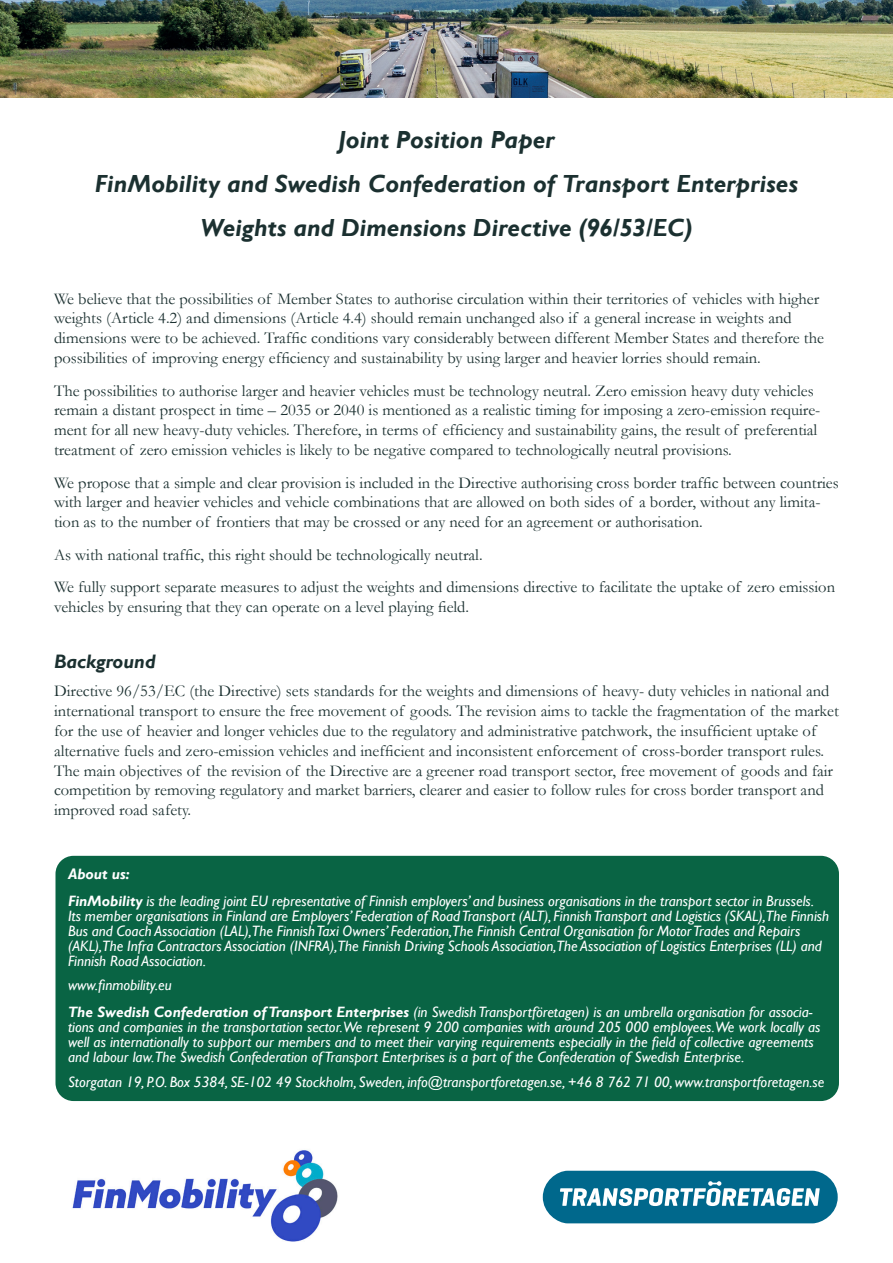
<style>
.page{position:relative;width:893px;height:1263px;background:#fff}
.page>*{position:absolute;margin:0;border:0;box-sizing:border-box;transform-origin:0 0}
.Kapitel_-_underrubri{font:italic 700 24.75px "Gill Sans";letter-spacing:.005em;color:#1b3030}
.Ingress_fet{font:italic 700 19.5px "Gill Sans";color:#1b3030}
.Brödtext{font:16.5px/19.8px "Garamond";color:#1b3030}
.Ingress{font:italic 15px/15px "Gill Sans";color:#fff}
.Brödtext-2{font:italic 15px/15px "Gill Sans";color:#fff}
.Brödtext-3{font:italic 700 15px "Gill Sans";color:#fff}
.s1{font-weight:700}
</style>
<div class="page">
<img style="left:542px;top:1170px;width:282px;height:52px">
<div style="left:543px;top:1171px;width:295px;height:52px;background:#00688c;border-radius:26px"></div>
<svg style="left:560px;top:1181px;width:260px;height:25px"></svg>
<img style="left:0;top:0;width:893px;height:98px">
<img style="left:72px;top:1150px;width:266px;height:92px">
<div style="left:56px;top:856px;width:783px;height:245px;background:#096444;border-radius:18px"></div>
<p class="Kapitel_-_underrubri" style="left:338px;top:125px;width:218px">Joint Position Paper</p>
<p class="Kapitel_-_underrubri" style="left:95px;top:169px;width:705px">FinMobility and Swedish Confederation of Transport Enterprises</p>
<p class="Kapitel_-_underrubri" style="left:200px;top:213px;width:494px">Weights and Dimensions Directive (96/53/EC)</p>
<p class="Brödtext" style="left:54px;top:288px;width:772px">We believe that the possibilities of Member States to authorise circulation within their territories of vehicles with higher weights (Article 4.2) and dimensions (Article 4.4) should remain unchanged also if a general increase in weights and dimensions were to be achieved. Traffic conditions vary considerably between different Member States and therefore the possibilities of improving energy efficiency and sustainability by using larger and heavier lorries should remain.</p>
<p class="Brödtext" style="left:54px;top:380px;width:768px">The possibilities to authorise larger and heavier vehicles must be technology neutral. Zero emission heavy duty vehicles remain a distant prospect in time – 2035 or 2040 is mentioned as a realistic timing for imposing a zero-emission require&shy;ment for all new heavy-duty vehicles. Therefore, in terms of efficiency and sustainability gains, the result of preferential treatment of zero emission vehicles is likely to be negative compared to technologically neutral provisions.</p>
<p class="Brödtext" style="left:54px;top:472px;width:786px">We propose that a simple and clear provision is included in the Directive authorising cross border traffic between countries with larger and heavier vehicles and vehicle combinations that are allowed on both sides of a border, without any limita&shy;tion as to the number of frontiers that may be crossed or any need for an agreement or authorisation.</p>
<p class="Brödtext" style="left:54px;top:544px;width:430px">As with national traffic, this right should be technologically neutral.</p>
<p class="Brödtext" style="left:54px;top:577px;width:783px">We fully support separate measures to adjust the weights and dimensions directive to facilitate the uptake of zero emission vehicles by ensuring that they can operate on a level playing field.</p>
<p class="Ingress_fet" style="left:54px;top:650px;width:103px">Background</p>
<p class="Brödtext" style="left:54px;top:681px;width:786px">Directive 96/53/EC (the Directive) sets standards for the weights and dimensions of heavy- duty vehicles in national and international transport to ensure the free movement of goods. The revision aims to tackle the fragmentation of the market for the use of heavier and longer vehicles due to the regulatory and administrative patchwork, the insufficient uptake of alternative fuels and zero-emission vehicles and inefficient and inconsistent enforcement of cross-border transport rules.<br>The main objectives of the revision of the Directive are a greener road transport sector, free movement of goods and fair competition by removing regulatory and market barriers, clearer and easier to follow rules for cross border transport and improved road safety.</p>
<p class="Brödtext-3" style="left:68px;top:865px;width:63px">About us:</p>
<p class="Ingress" style="left:68px;top:894px;width:763px"><span class="s1">FinMobility</span> is the leading joint EU representative of Finnish employers’ and business organisations in the transport sector in Brussels.<br>Its member organisations in Finland are Employers’ Federation of Road Transport (ALT), Finnish Transport and Logistics (SKAL),The Finnish Bus and Coach Association (LAL),The Finnish Taxi Owners’ Federation,The Finnish Central Organisation for Motor Trades and Repairs (AKL),The Infra Contractors Association (INFRA),The Finnish Driving Schools Association,The Association of Logistics Enterprises (LL) and Finnish Road Association.</p>
<p class="Ingress" style="left:68px;top:978px;width:105px">www.finmobility.eu</p>
<p class="Brödtext-2" style="left:68px;top:1005px;width:754px"><span class="s1">The Swedish Confederation of Transport Enterprises</span> (in Swedish Transportföretagen) is an umbrella organisation for associa&shy;tions and companies in the transportation sector.We represent 9 200 companies with around 205 000 employees.We work locally as well as internationally to support our members and to meet their varying requirements especially in the field of collective agreements and labour law.The Swedish Confederation of Transport Enterprises is a part of the Confederation of Swedish Enterprise.</p>
<p class="Ingress" style="left:68px;top:1075px;width:758px">Storgatan 19, P.O. Box 5384, SE-102 49 Stockholm, Sweden, info@transportforetagen.se, +46 8 762 71 00, www.transportforetagen.se</p>
</div>
